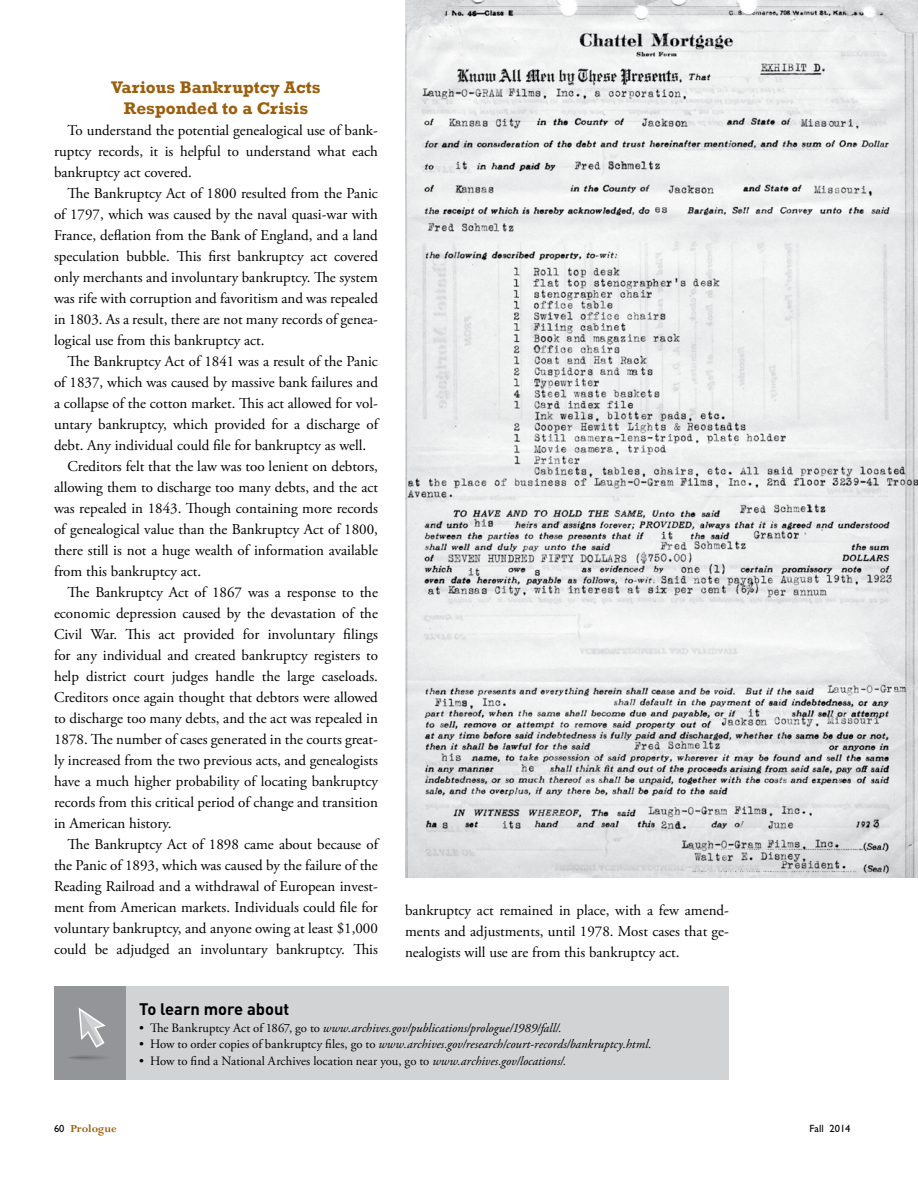
<style>
.page{position:relative;width:918px;height:1188px;background:#fff}
.page>*{position:absolute;margin:0;border:0;box-sizing:border-box;transform-origin:0 0}
.t1{font:700 17.25px/21px "Rockwell";color:#9b5f0e;text-align:center}
.t2{font:700 16.5px "DIN";color:#000}
.t3{font:15px/21px "Adobe Garamond Pro";color:#000;text-align:justify}
.t4{font:italic 12.75px "Adobe Garamond Pro";letter-spacing:.005em;color:#000}
.t5{font:12.75px "Adobe Garamond Pro";letter-spacing:-.005em;color:#000}
.t6{font:700 12px "Perpetua Std";color:#9b5f0e}
.t7{font:10.5px "Gill Sans Std";color:#000}
.s1{font-style:normal}
.s2{font-style:italic}
.s3{font-family:"Gill Sans Std";font-weight:400;font-size:10.5px;color:#000}
</style>
<div class="page">
<img style="left:405px;top:0;width:513px;height:877px">
<div style="left:54px;top:986px;width:675px;height:94px;background:#d1d3d4"></div>
<div style="left:54px;top:986px;width:72px;height:94px;background:#939598"></div>
<svg style="left:78px;top:1007px;width:28px;height:41px"></svg>
<svg style="left:67px;top:1054px;width:48px;height:7px"></svg>
<p class="t1" style="left:111px;top:77px;width:211px">Various Bankruptcy Acts<br>Responded to a Crisis</p>
<p class="t3" style="left:54px;top:120px;width:325px;text-indent:14px">To understand the potential genealogical use of bank&shy;ruptcy records, it is helpful to understand what each bankruptcy act covered.</p>
<p class="t3" style="left:54px;top:183px;width:326px;text-indent:14px">The Bankruptcy Act of 1800 resulted from the Panic of 1797, which was caused by the naval quasi-war with France, deflation from the Bank of England, and a land speculation bubble. This first bankruptcy act covered only merchants and involuntary bankruptcy. The system was rife with corruption and favoritism and was repealed in 1803. As a result, there are not many records of genea&shy;logical use from this bankruptcy act.</p>
<p class="t3" style="left:68px;top:351px;width:312px">The Bankruptcy Act of 1841 was a result of the Panic</p>
<p class="t3" style="left:54px;top:372px;width:326px">of 1837, which was caused by massive bank failures and</p>
<p class="t3" style="left:54px;top:393px;width:326px">a collapse of the cotton market. This act allowed for vol-</p>
<p class="t3" style="left:54px;top:414px;width:326px">untary bankruptcy, which provided for a discharge of</p>
<p class="t3" style="left:54px;top:435px;width:314px">debt. Any individual could file for bankruptcy as well.</p>
<p class="t3" style="left:68px;top:456px;width:312px">Creditors felt that the law was too lenient on debtors,</p>
<p class="t3" style="left:54px;top:477px;width:325px">allowing them to discharge too many debts, and the act</p>
<p class="t3" style="left:54px;top:498px;width:326px">was repealed in 1843. Though containing more records</p>
<p class="t3" style="left:54px;top:519px;width:326px">of genealogical value than the Bankruptcy Act of 1800,</p>
<p class="t3" style="left:54px;top:540px;width:325px">there still is not a huge wealth of information available</p>
<p class="t3" style="left:54px;top:561px;width:149px">from this bankruptcy act.</p>
<p class="t3" style="left:68px;top:582px;width:312px">The Bankruptcy Act of 1867 was a response to the</p>
<p class="t3" style="left:54px;top:603px;width:325px">economic depression caused by the devastation of the</p>
<p class="t3" style="left:54px;top:624px;width:326px">Civil War. This act provided for involuntary filings</p>
<p class="t3" style="left:54px;top:645px;width:326px">for any individual and created bankruptcy registers to</p>
<p class="t3" style="left:54px;top:666px;width:326px">help district court judges handle the large caseloads.</p>
<p class="t3" style="left:54px;top:687px;width:325px">Creditors once again thought that debtors were allowed</p>
<p class="t3" style="left:54px;top:708px;width:325px">to discharge too many debts, and the act was repealed in</p>
<p class="t3" style="left:54px;top:729px;width:326px">1878. The number of cases generated in the courts great-</p>
<p class="t3" style="left:54px;top:750px;width:326px">ly increased from the two previous acts, and genealogists</p>
<p class="t3" style="left:54px;top:771px;width:326px">have a much higher probability of locating bankruptcy</p>
<p class="t3" style="left:54px;top:792px;width:325px">records from this critical period of change and transition</p>
<p class="t3" style="left:54px;top:813px;width:119px">in American history.</p>
<p class="t3" style="left:68px;top:834px;width:312px">The Bankruptcy Act of 1898 came about because of</p>
<p class="t3" style="left:54px;top:855px;width:325px">the Panic of 1893, which was caused by the failure of the</p>
<p class="t3" style="left:54px;top:876px;width:325px">Reading Railroad and a withdrawal of European invest-</p>
<p class="t3" style="left:54px;top:897px;width:325px">ment from American markets. Individuals could file for</p>
<p class="t3" style="left:54px;top:918px;width:325px">voluntary bankruptcy, and anyone owing at least $1,000</p>
<p class="t3" style="left:54px;top:939px;width:326px">could be adjudged an involuntary bankruptcy. This</p>
<p class="t3" style="left:405px;top:901px;width:326px">bankruptcy act remained in place, with a few amend&shy;ments and adjustments, until 1978. Most cases that ge&shy;nealogists will use are from this bankruptcy act.</p>
<p class="t2" style="left:139px;top:999px;width:152px">To learn more about</p>
<p class="t4" style="left:139px;top:1020px;width:424px"><span class="s1">• The Bankruptcy Act of 1867, go to</span> www.archives.gov/publications/prologue/1989/fall/.</p>
<p class="t4" style="left:139px;top:1037px;width:514px"><span class="s1">• How to order copies of bankruptcy files, go to</span> www.archives.gov/research/court-records/bankruptcy.html.</p>
<p class="t5" style="left:139px;top:1053px;width:429px">• How to find a National Archives location near you, go to <span class="s2">www.archives.gov/locations/.</span></p>
<p class="t6" style="left:54px;top:1123px;width:64px"><span class="s3">60</span> Prologue</p>
<p class="t7" style="left:810px;top:1122px;width:42px">Fall 2014</p>
</div>
